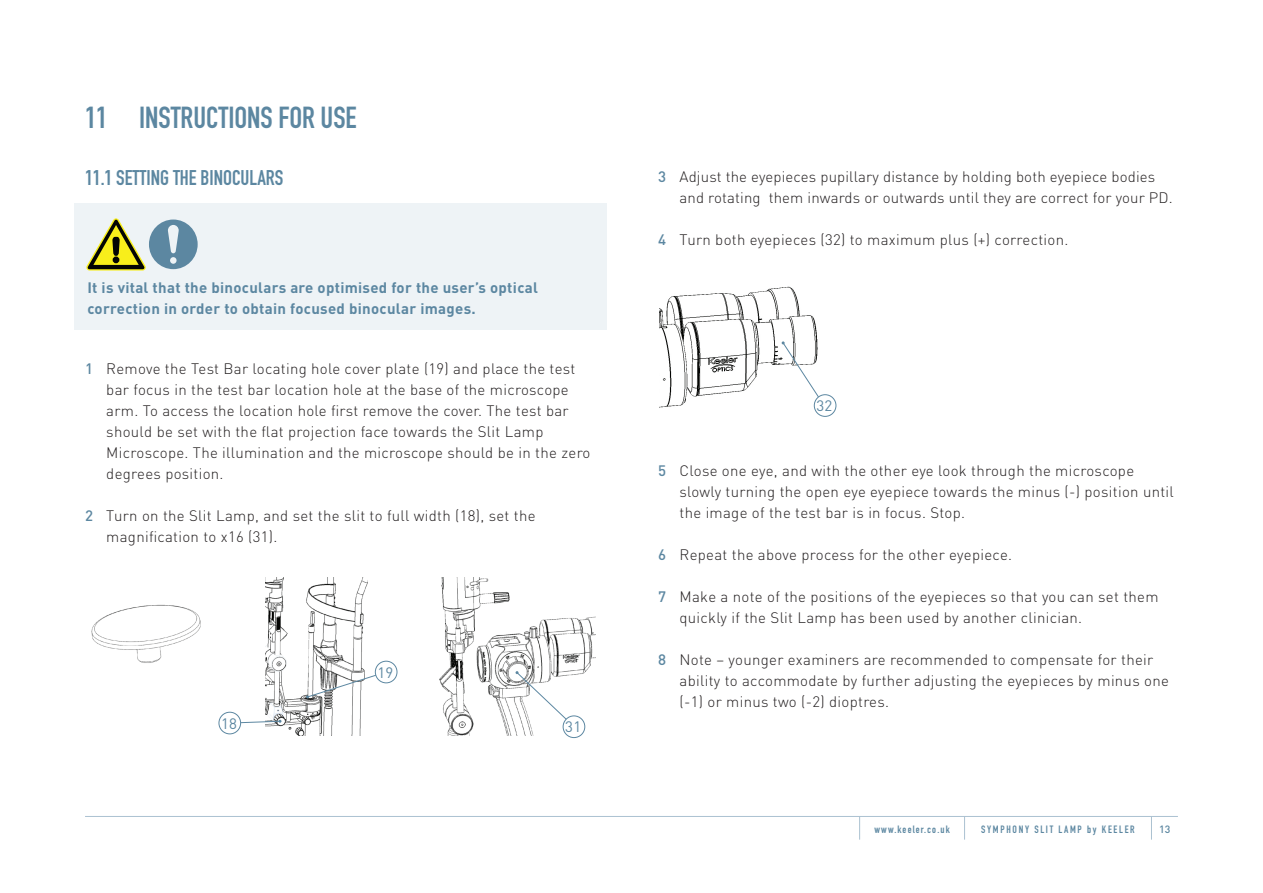
<style>
.page{position:relative;width:1263px;height:893px;background:#fff}
.page>*{position:absolute;margin:0;border:0;box-sizing:border-box;transform-origin:0 0}
.t1{font:30px "DIN Engschrift Std";color:#5c87a1}
.t2{font:21px "DIN Engschrift Std";color:#5c87a1}
.t3{font:300 15px/21px "DIN Pro";letter-spacing:.02em;color:#231f20}
.t4{font:700 15px/21px "DIN Pro";letter-spacing:.02em;color:#5c87a1}
.t5{font:15px "DIN Pro";letter-spacing:.02em;color:#5c87a1}
.t6{font:10.5px "DIN Engschrift Std";letter-spacing:.11em;color:#5c87a1}
.t7{font:500 10.5px "DIN Pro";color:#5c87a1}
.s1{font-weight:500;color:#5c87a1}
</style>
<div class="page">
<hr style="left:85px;top:816px;width:1093px;height:1px;background:#abc1d1">
<svg style="left:1151px;top:817px;width:1px;height:23px"></svg>
<svg style="left:859px;top:817px;width:1px;height:23px"></svg>
<svg style="left:964px;top:817px;width:1px;height:23px"></svg>
<div style="left:74px;top:203px;width:532px;height:127px;background:#eef3f6"></div>
<img style="left:91px;top:604px;width:110px;height:59px">
<img style="left:266px;top:577px;width:101px;height:158px">
<img style="left:439px;top:577px;width:156px;height:158px">
<img style="left:659px;top:286px;width:163px;height:131px">
<svg style="left:86px;top:218px;width:112px;height:53px"></svg>
<svg style="left:306px;top:671px;width:80px;height:27px"></svg>
<svg style="left:241px;top:720px;width:40px;height:4px"></svg>
<div style="left:219px;top:712px;width:22px;height:22px;border:1px solid #5c87a1;border-radius:50%"></div>
<div style="left:375px;top:661px;width:22px;height:22px;background:#fff;border-radius:50%"></div>
<div style="left:375px;top:661px;width:22px;height:22px;border:1px solid #5c87a1;border-radius:50%"></div>
<svg style="left:515px;top:671px;width:60px;height:57px"></svg>
<div style="left:563px;top:716px;width:22px;height:22px;background:#fff;border-radius:50%"></div>
<div style="left:563px;top:715px;width:22px;height:23px;border:1px solid #5c87a1;border-radius:50%"></div>
<svg style="left:782px;top:341px;width:40px;height:67px"></svg>
<div style="left:814px;top:395px;width:22px;height:21px;background:#fff;border-radius:50%"></div>
<div style="left:814px;top:394px;width:22px;height:23px;border:1px solid #5c87a1;border-radius:50%"></div>
<h1 class="t1" style="left:85px;top:100px;width:273px">11 INSTRUCTIONS FOR USE</h1>
<h2 class="t2" style="left:85px;top:165px;width:200px">11.1 SETTING THE BINOCULARS</h2>
<p class="t4" style="left:87px;top:276px;width:452px">It is vital that the binoculars are optimised for the user’s optical correction in order to obtain focused binocular images.</p>
<p class="t3" style="left:106px;top:358px;width:486px;text-indent:-21px"><span class="s1">1</span> Remove the Test Bar locating hole cover plate (19) and place the test bar focus in the test bar location hole at the base of the microscope arm. To access the location hole first remove the cover. The test bar should be set with the flat projection face towards the Slit Lamp Microscope. The illumination and the microscope should be in the zero degrees position.</p>
<p class="t3" style="left:106px;top:505px;width:431px;text-indent:-21px"><span class="s1">2</span> Turn on the Slit Lamp, and set the slit to full width (18), set the magnification to x16 (31).</p>
<p class="t5" style="left:221px;top:713px;width:17px">18</p>
<p class="t5" style="left:377px;top:662px;width:17px">19</p>
<p class="t5" style="left:565px;top:717px;width:17px">31</p>
<p class="t3" style="left:679px;top:165px;width:495px;text-indent:-21px"><span class="s1">3</span> Adjust the eyepieces pupillary distance by holding both eyepiece bodies and rotating them inwards or outwards until they are correct for your PD.</p>
<p class="t3" style="left:658px;top:228px;width:412px"><span class="s1">4</span> Turn both eyepieces (32) to maximum plus (+) correction.</p>
<p class="t5" style="left:816px;top:395px;width:17px">32</p>
<p class="t3" style="left:679px;top:459px;width:496px;text-indent:-21px"><span class="s1">5</span> Close one eye, and with the other eye look through the microscope slowly turning the open eye eyepiece towards the minus (-) position until the image of the test bar is in focus. Stop.</p>
<p class="t3" style="left:658px;top:543px;width:355px"><span class="s1">6</span> Repeat the above process for the other eyepiece.</p>
<p class="t3" style="left:679px;top:585px;width:480px;text-indent:-21px"><span class="s1">7</span> Make a note of the positions of the eyepieces so that you can set them quickly if the Slit Lamp has been used by another clinician.</p>
<p class="t3" style="left:679px;top:648px;width:491px;text-indent:-21px"><span class="s1">8</span> Note – younger examiners are recommended to compensate for their ability to accommodate by further adjusting the eyepieces by minus one (-1) or minus two (-2) dioptres.</p>
<p class="t6" style="left:874px;top:823px;width:77px">WWW.KEELER.CO.UK</p>
<p class="t6" style="left:981px;top:823px;width:7px">SYMPHONY</p>
<p class="t6" style="left:1034px;top:823px;width:6px">SLIT</p>
<p class="t6" style="left:1058px;top:823px;width:7px">LAMP</p>
<p class="t6" style="left:1087px;top:823px;width:28px">BY KEELER</p>
<p class="t7" style="left:1159px;top:822px;width:13px">13</p>
</div>
